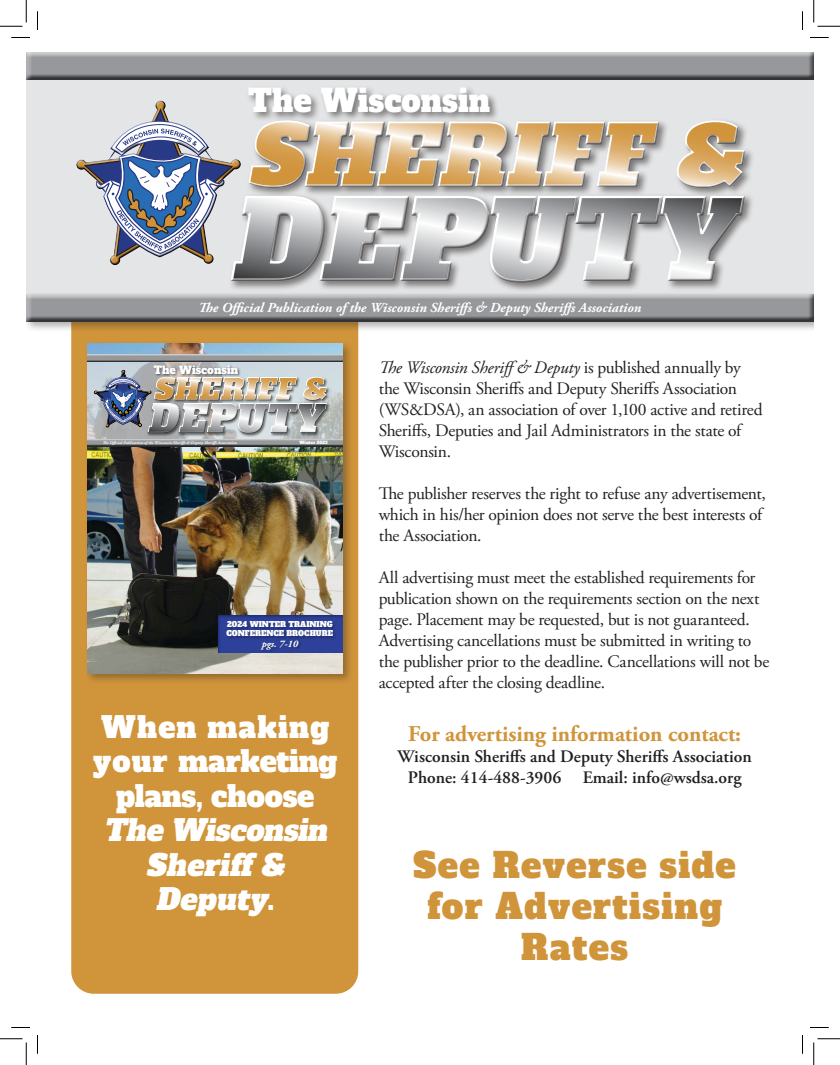
<style>
.page{position:relative;width:840px;height:1065px;background:#fff}
.page>*{position:absolute;margin:0;border:0;box-sizing:border-box;transform-origin:0 0}
.t1{font:34px/40.9px "Alfa Slab One";letter-spacing:.04em;color:#d0943b;text-align:center}
.t2{font:30.62px "Alfa Slab One";color:#fff}
.t3{font:28.75px/34.5px "Alfa Slab One";letter-spacing:-.01em;color:#fff;text-align:center}
.t4{font:700 22.5px "Adobe Garamond Pro";color:#d0943b}
.t5{font:17.5px/21px "Adobe Garamond Pro";letter-spacing:-.015em;color:#231f20}
.t6{font:600 17.5px "Adobe Garamond Pro";color:#231f20}
.t7{font:italic 700 13.75px "Adobe Garamond Pro";color:#fff}
.t8{font:10.62px "Alfa Slab One";color:#fff}
.t9{font:italic 700 10px "Adobe Garamond Pro";color:#fff}
.t10{font:7.5px/9px "Alfa Slab One";color:#fff}
.t11{font:italic 700 4.12px "Adobe Garamond Pro";color:#fff}
.t12{font:4.12px "Alfa Slab One";color:#fff}
.s1{font-style:italic}
</style>
<div class="page">
<div style="left:71px;top:333px;width:287px;height:661px;background:#d0943b"></div>
<div style="left:85px;top:340px;width:268px;height:344px;background:#231f20;opacity:.35"></div>
<img style="left:88px;top:343px;width:255px;height:331px">
<svg style="left:88px;top:362px;width:255px;height:77px"></svg>
<div style="left:88px;top:439px;width:255px;height:8px;background:#020304;opacity:.75"></div>
<div style="left:88px;top:354px;width:255px;height:7px;background:#cacbcc"></div>
<div style="left:88px;top:355px;width:255px;height:7px;background:#020304;opacity:.75"></div>
<div style="left:153px;top:364px;width:89px;height:13px;background:#020304;opacity:.55"></div>
<div style="left:147px;top:402px;width:183px;height:35px;background:#020304;opacity:.55"></div>
<svg style="left:94px;top:370px;width:233px;height:64px"></svg>
<div style="left:147px;top:402px;width:180px;height:31px;background:#fff;opacity:.75"></div>
<div style="left:147px;top:403px;width:180px;height:31px;background:#020304;opacity:.75"></div>
<div style="left:218px;top:615px;width:125px;height:38px;background:#020304;opacity:.35"></div>
<div style="left:226px;top:620px;width:111px;height:20px;background:#020304;opacity:.35"></div>
<div style="left:260px;top:640px;width:42px;height:13px;background:#020304;opacity:.35"></div>
<div style="left:26px;top:76px;width:788px;height:226px;background:#e4e5e6"></div>
<div style="left:246px;top:85px;width:254px;height:37px;background:#231f20;opacity:.55"></div>
<div style="left:246px;top:118px;width:509px;height:80px;background:#231f20;opacity:.55"></div>
<div style="left:246px;top:120px;width:499px;height:68px;background:#231f20;opacity:.75"></div>
<div style="left:74px;top:101px;width:170px;height:167px;background:#231f20;opacity:.75"></div>
<div style="left:229px;top:193px;width:526px;height:99px;background:#231f20;opacity:.55"></div>
<div style="left:229px;top:194px;width:516px;height:89px;background:#231f20;opacity:.75"></div>
<div style="left:26px;top:291px;width:788px;height:42px;background:#231f20;opacity:.35"></div>
<div style="left:26px;top:293px;width:788px;height:28px;background:#dcddde"></div>
<div style="left:26px;top:294px;width:788px;height:30px;background:#231f20;opacity:.75"></div>
<div style="left:26px;top:52px;width:788px;height:30px;background:#231f20;opacity:.75"></div>
<svg style="left:11px;top:37px;width:19px;height:1px"></svg>
<svg style="left:810px;top:37px;width:19px;height:1px"></svg>
<svg style="left:11px;top:1027px;width:19px;height:1px"></svg>
<svg style="left:810px;top:1027px;width:19px;height:1px"></svg>
<svg style="left:37px;top:11px;width:1px;height:19px"></svg>
<svg style="left:37px;top:1035px;width:1px;height:19px"></svg>
<svg style="left:802px;top:11px;width:1px;height:19px"></svg>
<svg style="left:802px;top:1035px;width:1px;height:19px"></svg>
<svg style="left:0;top:0;width:27px;height:27px"></svg>
<svg style="left:0;top:1039px;width:27px;height:26px"></svg>
<svg style="left:814px;top:0;width:26px;height:27px"></svg>
<svg style="left:814px;top:1039px;width:26px;height:26px"></svg>
<p class="t2" style="left:248px;top:74px;width:243px">The Wisconsin</p>
<p class="t7" style="left:199px;top:300px;width:444px">The Official Publication of the Wisconsin Sheriffs &amp; Deputy Sheriffs Association</p>
<p class="t8" style="left:154px;top:361px;width:86px">The Wisconsin</p>
<p class="t11" style="left:103px;top:440px;width:136px">The Official Publication of the Wisconsin Sheriffs &amp; Deputy Sheriffs Association</p>
<p class="t12" style="left:300px;top:439px;width:30px">Winter 2023</p>
<p class="t10" style="left:227px;top:619px;width:108px">2024 WINTER TRAINING<br>CONFERENCE BROCHURE</p>
<p class="t9" style="left:262px;top:638px;width:38px">pgs. 7-10</p>
<p class="t3" style="left:93px;top:707px;width:246px">When making your marketing plans, choose<br><span class="s1">The Wisconsin<br>Sheriff &amp;<br>Deputy</span>.</p>
<p class="t5" style="left:379px;top:357px;width:385px"><span class="s1">The Wisconsin Sheriff&amp; Deputy</span> is published annually by the Wisconsin Sheriffs and Deputy Sheriffs Association (WS&amp;DSA), an association of over 1,100 active and retired Sheriffs, Deputies and Jail Administrators in the state of Wisconsin.</p>
<p class="t5" style="left:379px;top:483px;width:389px">The publisher reserves the right to refuse any advertisement, which in his/her opinion does not serve the best interests of the Association.</p>
<p class="t5" style="left:379px;top:567px;width:392px">All advertising must meet the established requirements for publication shown on the requirements section on the next page. Placement may be requested, but is not guaranteed.<br>Advertising cancellations must be submitted in writing to the publisher prior to the deadline. Cancellations will not be accepted after the closing deadline.</p>
<p class="t4" style="left:408px;top:721px;width:334px">For advertising information contact:</p>
<p class="t6" style="left:398px;top:747px;width:356px">Wisconsin Sheriffs and Deputy Sheriffs Association</p>
<p class="t6" style="left:408px;top:768px;width:335px">Phone: 414-488-3906 Email: info@wsdsa.org</p>
<p class="t1" style="left:414px;top:842px;width:324px">See Reverse side for Advertising<br>Rates</p>
</div>
